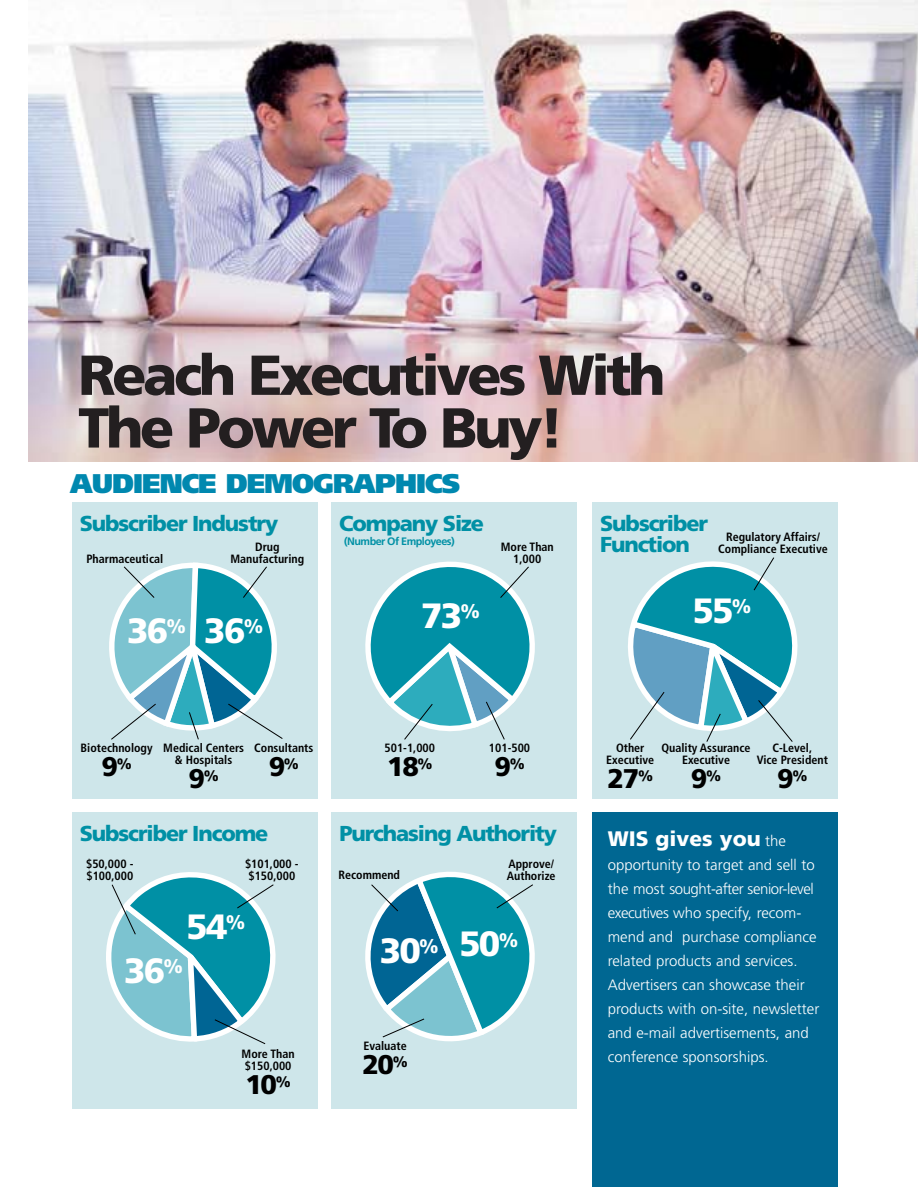
<style>
.page{position:relative;width:918px;height:1188px;background:#fff}
.page>*{position:absolute;margin:0;border:0;box-sizing:border-box;transform-origin:0 0}
.t1{font:900 56.25px/52.7px "Frutiger";letter-spacing:-.06em;color:#231f20}
.t2{font:900 35.1px "Frutiger";letter-spacing:-.05em;color:#fff}
.t3{font:900 27px "Frutiger";letter-spacing:-.05em;color:#000}
.t4{font:900 27px "Frutiger";letter-spacing:-.035em;color:#0088af}
.t5{font:900 21.6px/21.6px "Frutiger";letter-spacing:-.05em;color:#0090a5}
.t6{font:900 21px "Frutiger";color:#fff}
.t7{font:300 15px/24px "Frutiger";color:#fff}
.t8{font:700 condensed 12px/12px "Frutiger";color:#000;text-align:center}
.t9{font:700 10.8px "Frutiger";letter-spacing:-.05em;color:#0090a5}
.s1{font-weight:300;font-size:15px}
</style>
<div class="page">
<img style="left:29px;top:0;width:889px;height:462px">
<div style="left:592px;top:502px;width:246px;height:297px;background:#cee6ea"></div>
<svg style="left:628px;top:557px;width:170px;height:185px"></svg>
<div style="left:331px;top:502px;width:246px;height:297px;background:#cee6ea"></div>
<svg style="left:365px;top:561px;width:170px;height:179px"></svg>
<div style="left:72px;top:502px;width:246px;height:297px;background:#cee6ea"></div>
<svg style="left:109px;top:562px;width:174px;height:178px"></svg>
<div style="left:592px;top:812px;width:246px;height:375px;background:#006792"></div>
<div style="left:331px;top:812px;width:246px;height:297px;background:#cee6ea"></div>
<svg style="left:365px;top:871px;width:170px;height:171px"></svg>
<div style="left:72px;top:812px;width:246px;height:297px;background:#cee6ea"></div>
<svg style="left:106px;top:872px;width:170px;height:173px"></svg>
<h1 class="t1" style="left:78px;top:353px;width:589px">Reach Executives With<br>The Power To Buy!</h1>
<h3 class="t4" style="left:70px;top:473px;width:391px">AUDIENCE DEMOGRAPHICS</h3>
<h3 class="t5" style="left:80px;top:514px;width:200px">Subscriber Industry</h3>
<p class="t8" style="left:86px;top:554px;width:78px">Pharmaceutical</p>
<p class="t8" style="left:230px;top:542px;width:75px">Drug<br>Manufacturing</p>
<h2 class="t2" style="left:127px;top:617px;width:138px">36<sup>%</sup> 36<sup>%</sup></h2>
<h3 class="t5" style="left:339px;top:514px;width:146px">Company Size</h3>
<p class="t9" style="left:344px;top:537px;width:112px">(Number Of Employees)</p>
<h2 class="t2" style="left:421px;top:602px;width:60px">73<sup>%</sup></h2>
<p class="t8" style="left:501px;top:542px;width:54px">More Than<br>1,000</p>
<p class="t8" style="left:81px;top:743px;width:73px">Biotechnology</p>
<h3 class="t3" style="left:102px;top:756px;width:32px">9<sup>%</sup></h3>
<p class="t8" style="left:163px;top:743px;width:82px">Medical Centers &amp; Hospitals</p>
<h3 class="t3" style="left:189px;top:768px;width:32px">9<sup>%</sup></h3>
<p class="t8" style="left:254px;top:743px;width:61px">Consultants</p>
<h3 class="t3" style="left:269px;top:756px;width:32px">9<sup>%</sup></h3>
<h3 class="t5" style="left:80px;top:824px;width:190px">Subscriber Income</h3>
<p class="t8" style="left:245px;top:859px;width:55px;text-align:left">$101,000 - $150,000</p>
<h2 class="t2" style="left:186px;top:913px;width:60px">54<sup>%</sup></h2>
<h2 class="t2" style="left:124px;top:956px;width:60px">36<sup>%</sup></h2>
<p class="t8" style="left:86px;top:859px;width:49px;text-align:left">$50,000 - $100,000</p>
<p class="t8" style="left:242px;top:1049px;width:54px;text-align:left">More Than $150,000</p>
<h3 class="t3" style="left:245px;top:1074px;width:47px">10<sup>%</sup></h3>
<p class="t8" style="left:385px;top:743px;width:52px">501-1,000</p>
<h3 class="t3" style="left:387px;top:756px;width:47px">18<sup>%</sup></h3>
<p class="t8" style="left:489px;top:743px;width:43px">101-500</p>
<h3 class="t3" style="left:494px;top:756px;width:32px">9<sup>%</sup></h3>
<h3 class="t5" style="left:340px;top:824px;width:219px">Purchasing Authority</h3>
<p class="t8" style="left:507px;top:859px;width:50px;text-align:left">Approve/<br>Authorize</p>
<p class="t8" style="left:339px;top:870px;width:63px">Recommend</p>
<h2 class="t2" style="left:380px;top:937px;width:60px">30<sup>%</sup></h2>
<h2 class="t2" style="left:459px;top:930px;width:60px">50<sup>%</sup></h2>
<p class="t8" style="left:363px;top:1041px;width:45px">Evaluate</p>
<h3 class="t3" style="left:362px;top:1054px;width:47px">20<sup>%</sup></h3>
<h3 class="t5" style="left:600px;top:514px;width:109px">Subscriber<br>Function</h3>
<p class="t8" style="left:718px;top:532px;width:111px">Regulatory Affairs/<br>Compliance Executive</p>
<h2 class="t2" style="left:693px;top:596px;width:60px">55<sup>%</sup></h2>
<p class="t8" style="left:606px;top:743px;width:49px">Other<br>Executive</p>
<h3 class="t3" style="left:608px;top:768px;width:47px">27<sup>%</sup></h3>
<p class="t8" style="left:661px;top:743px;width:91px">Quality Assurance<br>Executive</p>
<h3 class="t3" style="left:691px;top:768px;width:32px">9<sup>%</sup></h3>
<p class="t8" style="left:757px;top:743px;width:73px">C-Level,<br>Vice President</p>
<h3 class="t3" style="left:777px;top:768px;width:32px">9<sup>%</sup></h3>
<h3 class="t6" style="left:608px;top:830px;width:180px">WIS gives you <span class="s1">the</span></h3>
<p class="t7" style="left:608px;top:854px;width:213px">opportunity to target and sell to the most sought-after senior-level executives who specify, recom&shy;mend and purchase compliance related products and services.<br>Advertisers can showcase their products with on-site, newsletter and e-mail advertisements, and conference sponsorships.</p>
</div>
